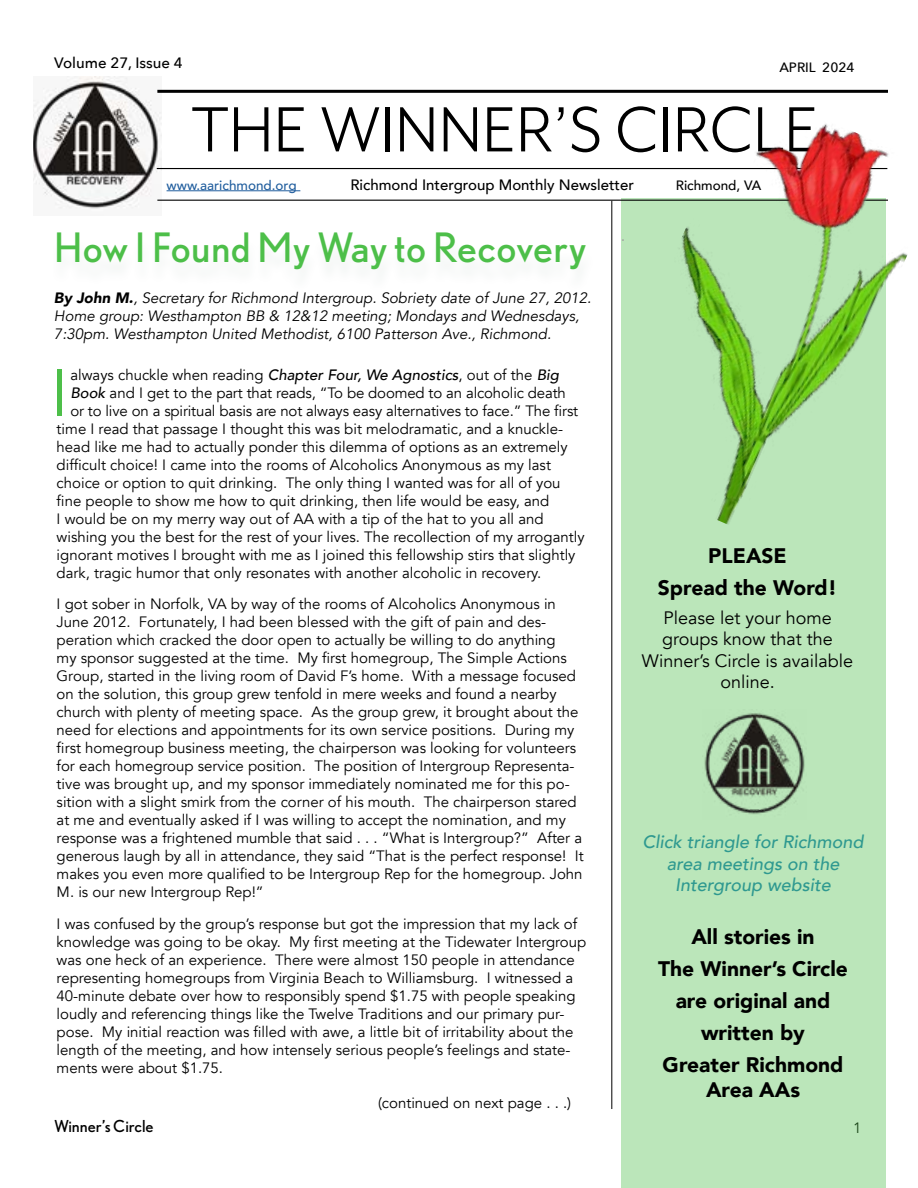
<style>
.page{position:relative;width:918px;height:1188px;background:#fff}
.page>*{position:absolute;margin:0;border:0;box-sizing:border-box;transform-origin:0 0}
.t1{font:73.5px "Mr Eaves Mod OT";color:#000}
.t2{font:65.85px "Avenir";color:#4dbf49}
.t3{font:40.5px "Nobel";letter-spacing:.01em;color:#4dbf49}
.t4{font:900 21px/32px "Avenir";color:#000;text-align:center}
.t5{font:18px/21.6px "Avenir";color:#000;text-align:center}
.t6{font:italic 500 18px/21.6px "Avenir";color:#2f9990;text-align:center}
.t7{font:16.5px "Nobel";color:#000}
.t8{font:16.5px "Avenir";color:#000}
.t9{font:15px/18px "Avenir";color:#000}
.t10{font:italic 15px/18px "Avenir";color:#000}
.t11{font:500 15px "Avenir";color:#000}
.t12{font:500 15px "Avenir Next";color:#000}
.t13{font:500 13.5px "Avenir";color:#215e9e}
.t14{font:500 13.5px "Avenir";color:#000}
.t15{font:500 13.5px "Avenir Next";color:#000}
.s1{font-weight:900}
.s2{font-weight:500;font-style:italic}
</style>
<div class="page">
<div style="left:621px;top:198px;width:265px;height:990px;background:#bbe6ba"></div>
<img style="left:33px;top:77px;width:128px;height:132px">
<hr style="left:167px;top:190px;width:133px;height:1px;background:#215e9e">
<hr style="left:612px;top:201px;width:1px;height:908px;background:#000">
<hr style="left:157px;top:200px;width:731px;height:1px;background:#000">
<hr style="left:157px;top:168px;width:730px;height:1px;background:#000">
<hr style="left:157px;top:90px;width:731px;height:3px;background:#000">
<img style="left:704px;top:713px;width:101px;height:102px">
<img style="left:584px;top:89px;width:324px;height:458px">
<p class="t12" style="left:54px;top:50px;width:130px">Volume 27, Issue 4</p>
<p class="t15" style="left:779px;top:56px;width:77px">APRIL 2024</p>
<h1 class="t1" style="left:191px;top:89px;width:628px">THE WINNER’S CIRCLE</h1>
<p class="t13" style="left:167px;top:173px;width:132px">www.aarichmond.org</p>
<p class="t11" style="left:350px;top:172px;width:285px">Richmond Intergroup Monthly Newsletter</p>
<p class="t14" style="left:676px;top:173px;width:87px">Richmond, VA</p>
<h3 class="t3" style="left:54px;top:224px;width:534px">How I Found My Way to Recovery</h3>
<p class="t8" style="left:621px;top:226px;width:6px">.</p>
<p class="t10" style="left:54px;top:289px;width:539px"><span class="s1">By John M.</span>, Secretary for Richmond Intergroup. Sobriety date of June 27, 2012.<br>Home group: Westhampton BB &amp; 12&amp;12 meeting; Mondays and Wednesdays,<br>7:30pm. Westhampton United Methodist, 6100 Patterson Ave., Richmond.</p>
<h2 class="t2" style="left:50px;top:354px;width:19px">I</h2>
<p class="t9" style="left:70px;top:366px;width:490px">always chuckle when reading <span class="s2">Chapter Four, We Agnostics</span>, out of the <span class="s2">Big</span></p>
<p class="t9" style="left:70px;top:384px;width:497px"><span class="s2">Book</span> and I get to the part that reads, “To be doomed to an alcoholic death</p>
<p class="t9" style="left:70px;top:402px;width:509px">or to live on a spiritual basis are not always easy alternatives to face.” The first</p>
<p class="t9" style="left:57px;top:420px;width:508px">time I read that passage I thought this was bit melodramatic, and a knuckle-</p>
<p class="t9" style="left:57px;top:438px;width:513px">head like me had to actually ponder this dilemma of options as an extremely</p>
<p class="t9" style="left:57px;top:456px;width:496px">difficult choice! I came into the rooms of Alcoholics Anonymous as my last</p>
<p class="t9" style="left:57px;top:474px;width:505px">choice or option to quit drinking. The only thing I wanted was for all of you</p>
<p class="t9" style="left:57px;top:492px;width:494px">fine people to show me how to quit drinking, then life would be easy, and</p>
<p class="t9" style="left:57px;top:510px;width:489px">I would be on my merry way out of AA with a tip of the hat to you all and</p>
<p class="t9" style="left:57px;top:528px;width:530px">wishing you the best for the rest of your lives. The recollection of my arrogantly</p>
<p class="t9" style="left:57px;top:546px;width:520px">ignorant motives I brought with me as I joined this fellowship stirs that slightly</p>
<p class="t9" style="left:57px;top:564px;width:486px">dark, tragic humor that only resonates with another alcoholic in recovery.</p>
<p class="t9" style="left:57px;top:595px;width:529px">I got sober in Norfolk, VA by way of the rooms of Alcoholics Anonymous in June 2012. Fortunately, I had been blessed with the gift of pain and des&shy;peration which cracked the door open to actually be willing to do anything<br>my sponsor suggested at the time. My first homegroup, The Simple Actions Group, started in the living room of David F’s home. With a message focused on the solution, this group grew tenfold in mere weeks and found a nearby church with plenty of meeting space. As the group grew, it brought about the need for elections and appointments for its own service positions. During my first homegroup business meeting, the chairperson was looking for volunteers for each homegroup service position. The position of Intergroup Representa&shy;tive was brought up, and my sponsor immediately nominated me for this po&shy;sition with a slight smirk from the corner of his mouth. The chairperson stared at me and eventually asked if I was willing to accept the nomination, and my response was a frightened mumble that said . . . “What is Intergroup?” After a generous laugh by all in attendance, they said “That is the perfect response! It makes you even more qualified to be Intergroup Rep for the homegroup. John M. is our new Intergroup Rep!”</p>
<p class="t9" style="left:57px;top:915px;width:531px">I was confused by the group’s response but got the impression that my lack of knowledge was going to be okay. My first meeting at the Tidewater Intergroup was one heck of an experience. There were almost 150 people in attendance representing homegroups from Virginia Beach to Williamsburg. I witnessed a 40-minute debate over how to responsibly spend $1.75 with people speaking loudly and referencing things like the Twelve Traditions and our primary pur&shy;pose. My initial reaction was filled with awe, a little bit of irritability about the length of the meeting, and how intensely serious people’s feelings and state&shy;ments were about $1.75.</p>
<p class="t7" style="left:54px;top:1116px;width:101px">Winner’s Circle</p>
<p class="t9" style="left:378px;top:1094px;width:195px">(continued on next page . . .)</p>
<h3 class="t4" style="left:658px;top:540px;width:181px">PLEASE<br>Spread the Word!</h3>
<p class="t5" style="left:642px;top:607px;width:213px">Please let your home groups know that the<br>Winner’s Circle is available online.</p>
<p class="t6" style="left:643px;top:831px;width:223px">Click triangle for Richmond area meetings on the<br>Intergroup website</p>
<h3 class="t4" style="left:658px;top:921px;width:191px">All stories in<br>The Winner’s Circle are original and written by<br>Greater Richmond</h3>
<h3 class="t4" style="left:706px;top:1073px;width:96px">Area AAs</h3>
<p class="t9" style="left:853px;top:1119px;width:10px">1</p>
</div>
